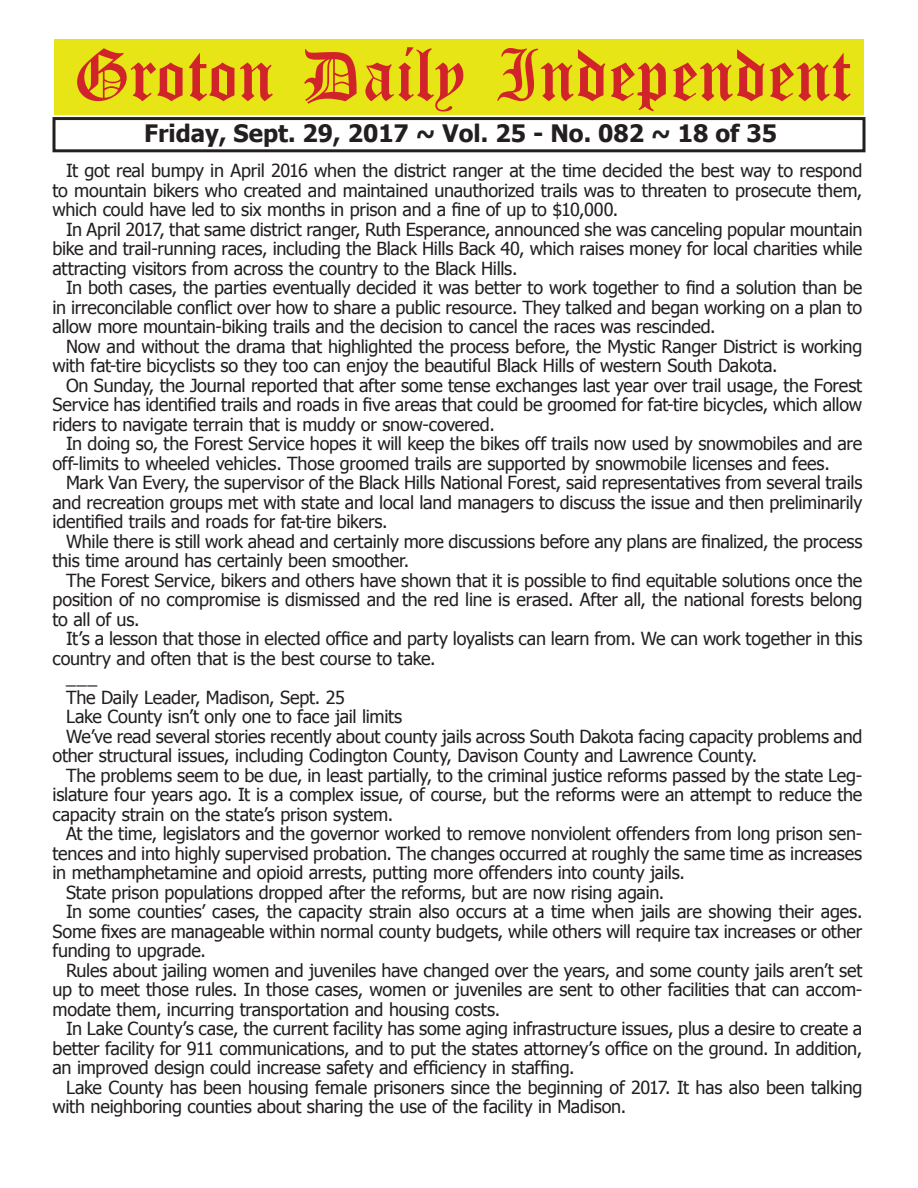
<style>
.page{position:relative;width:918px;height:1188px;background:#fff}
.page>*{position:absolute;margin:0;border:0;box-sizing:border-box;transform-origin:0 0}
.t1{font:54px "Old English Five";color:#d1232a}
.t2{font:700 24px "Tahoma";color:#231f20}
.t3{font:18px/19.5px "Tahoma";letter-spacing:-.01em;color:#231f20;text-align:justify}
</style>
<div class="page">
<div style="left:52px;top:117px;width:814px;height:35px;border:3px solid #231f20"></div>
<div style="left:54px;top:40px;width:810px;height:75px;background:#e7e515"></div>
<h1 class="t1" style="left:73px;top:50px;width:779px">Groton Daily Independent</h1>
<h2 class="t2" style="left:144px;top:116px;width:634px">Friday, Sept. 29, 2017 ~ Vol. 25 - No. 082 ~ 18 of 35</h2>
<p class="t3" style="left:52px;top:160px;width:811px;text-indent:14px">It got real bumpy in April 2016 when the district ranger at the time decided the best way to respond to mountain bikers who created and maintained unauthorized trails was to threaten to prosecute them, which could have led to six months in prison and a fine of up to $10,000.</p>
<p class="t3" style="left:52px;top:219px;width:812px;text-indent:14px">In April 2017, that same district ranger, Ruth Esperance, announced she was canceling popular mountain bike and trail-running races, including the Black Hills Back 40, which raises money for local charities while attracting visitors from across the country to the Black Hills.</p>
<p class="t3" style="left:52px;top:277px;width:811px;text-indent:14px">In both cases, the parties eventually decided it was better to work together to find a solution than be in irreconcilable conflict over how to share a public resource. They talked and began working on a plan to allow more mountain-biking trails and the decision to cancel the races was rescinded.</p>
<p class="t3" style="left:52px;top:336px;width:811px;text-indent:14px">Now and without the drama that highlighted the process before, the Mystic Ranger District is working with fat-tire bicyclists so they too can enjoy the beautiful Black Hills of western South Dakota.</p>
<p class="t3" style="left:52px;top:375px;width:811px;text-indent:14px">On Sunday, the Journal reported that after some tense exchanges last year over trail usage, the Forest Service has identified trails and roads in five areas that could be groomed for fat-tire bicycles, which allow riders to navigate terrain that is muddy or snow-covered.</p>
<p class="t3" style="left:52px;top:433px;width:811px;text-indent:14px">In doing so, the Forest Service hopes it will keep the bikes off trails now used by snowmobiles and are off-limits to wheeled vehicles. Those groomed trails are supported by snowmobile licenses and fees.</p>
<p class="t3" style="left:52px;top:472px;width:811px;text-indent:14px">Mark Van Every, the supervisor of the Black Hills National Forest, said representatives from several trails and recreation groups met with state and local land managers to discuss the issue and then preliminarily identified trails and roads for fat-tire bikers.</p>
<p class="t3" style="left:52px;top:531px;width:811px;text-indent:14px">While there is still work ahead and certainly more discussions before any plans are finalized, the process this time around has certainly been smoother.</p>
<p class="t3" style="left:52px;top:570px;width:811px;text-indent:14px">The Forest Service, bikers and others have shown that it is possible to find equitable solutions once the position of no compromise is dismissed and the red line is erased. After all, the national forests belong to all of us.</p>
<p class="t3" style="left:66px;top:628px;width:798px">It’s a lesson that those in elected office and party loyalists can learn from. We can work together in this</p>
<p class="t3" style="left:52px;top:648px;width:385px">country and often that is the best course to take.</p>
<p class="t3" style="left:66px;top:667px;width:33px">___</p>
<p class="t3" style="left:66px;top:687px;width:281px">The Daily Leader, Madison, Sept. 25</p>
<p class="t3" style="left:66px;top:706px;width:338px">Lake County isn’t only one to face jail limits</p>
<p class="t3" style="left:66px;top:726px;width:798px">We’ve read several stories recently about county jails across South Dakota facing capacity problems and</p>
<p class="t3" style="left:52px;top:745px;width:706px">other structural issues, including Codington County, Davison County and Lawrence County.</p>
<p class="t3" style="left:66px;top:765px;width:798px">The problems seem to be due, in least partially, to the criminal justice reforms passed by the state Leg-</p>
<p class="t3" style="left:52px;top:784px;width:811px">islature four years ago. It is a complex issue, of course, but the reforms were an attempt to reduce the</p>
<p class="t3" style="left:52px;top:804px;width:342px">capacity strain on the state’s prison system.</p>
<p class="t3" style="left:66px;top:823px;width:798px">At the time, legislators and the governor worked to remove nonviolent offenders from long prison sen-</p>
<p class="t3" style="left:52px;top:843px;width:811px">tences and into highly supervised probation. The changes occurred at roughly the same time as increases</p>
<p class="t3" style="left:52px;top:862px;width:634px">in methamphetamine and opioid arrests, putting more offenders into county jails.</p>
<p class="t3" style="left:66px;top:882px;width:600px">State prison populations dropped after the reforms, but are now rising again.</p>
<p class="t3" style="left:66px;top:901px;width:798px">In some counties’ cases, the capacity strain also occurs at a time when jails are showing their ages.</p>
<p class="t3" style="left:52px;top:921px;width:811px">Some fixes are manageable within normal county budgets, while others will require tax increases or other</p>
<p class="t3" style="left:52px;top:940px;width:155px">funding to upgrade.</p>
<p class="t3" style="left:66px;top:960px;width:798px">Rules about jailing women and juveniles have changed over the years, and some county jails aren’t set</p>
<p class="t3" style="left:52px;top:979px;width:811px">up to meet those rules. In those cases, women or juveniles are sent to other facilities that can accom-</p>
<p class="t3" style="left:52px;top:999px;width:449px">modate them, incurring transportation and housing costs.</p>
<p class="t3" style="left:66px;top:1018px;width:798px">In Lake County’s case, the current facility has some aging infrastructure issues, plus a desire to create a</p>
<p class="t3" style="left:52px;top:1038px;width:811px">better facility for 911 communications, and to put the states attorney’s office on the ground. In addition,</p>
<p class="t3" style="left:52px;top:1057px;width:524px">an improved design could increase safety and efficiency in staffing.</p>
<p class="t3" style="left:66px;top:1077px;width:798px">Lake County has been housing female prisoners since the beginning of 2017. It has also been talking</p>
<p class="t3" style="left:52px;top:1096px;width:575px">with neighboring counties about sharing the use of the facility in Madison.</p>
</div>
